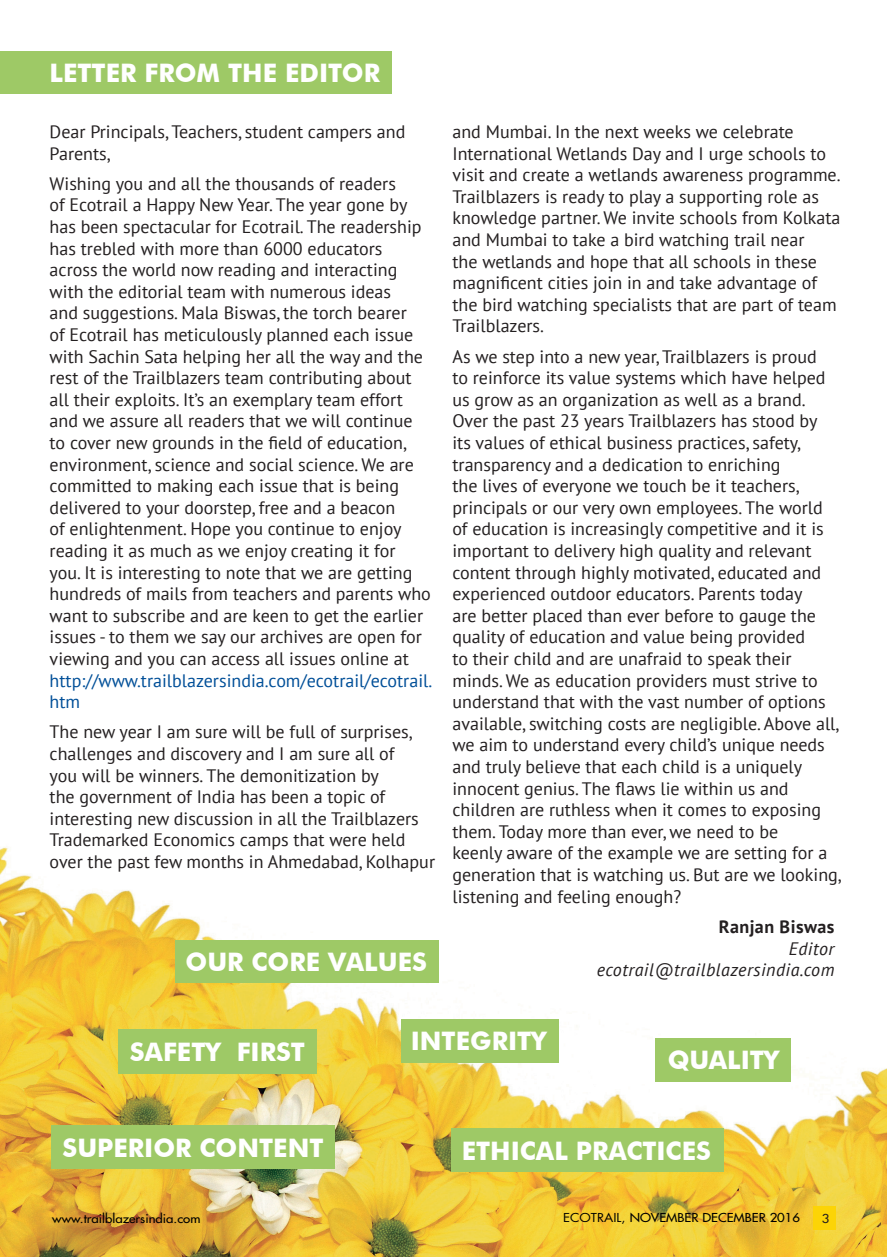
<style>
.page{position:relative;width:887px;height:1257px;background:#fff}
.page>*{position:absolute;margin:0;border:0;box-sizing:border-box;transform-origin:0 0}
.t1{font:700 25.5px "Futura BT";color:#fff}
.t2{font:18px/21.6px "PT Sans";color:#231f20}
.Sidebar_body{font:italic 18px "PT Sans";letter-spacing:.025em;color:#231f20}
.Sidebar_body-2{font:700 18px/21.6px "PT Sans";letter-spacing:.025em;color:#231f20;text-align:right}
.t3{font:500 12px "Futura Std";color:#000;scale:1.1 1}
.t4{font:500 12px "Futura Std";color:#231f20;scale:1.1 1}
.s1{color:#014f98}
.s2{font-weight:400;font-style:italic}
.s3{font-weight:400}
</style>
<div class="page">
<img style="left:0;top:847px;width:887px;height:410px">
<div style="left:814px;top:1206px;width:22px;height:23px;background:#fcd406"></div>
<div style="left:0;top:51px;width:392px;height:42px;background:#9ec966"></div>
<div style="left:451px;top:1129px;width:272px;height:43px;background:#9ec966"></div>
<div style="left:51px;top:1126px;width:284px;height:43px;background:#9ec966"></div>
<div style="left:401px;top:1019px;width:157px;height:43px;background:#9ec966"></div>
<div style="left:119px;top:1030px;width:198px;height:44px;background:#9ec966"></div>
<div style="left:656px;top:1038px;width:135px;height:43px;background:#9ec966"></div>
<div style="left:175px;top:940px;width:263px;height:43px;background:#9ec966"></div>
<p class="t1" style="left:50px;top:57px;width:332px">LETTER FROM THE EDITOR</p>
<p class="t2" style="left:50px;top:120px;width:357px">Dear Principals, Teachers, student campers and<br>Parents,</p>
<p class="t2" style="left:50px;top:172px;width:384px">Wishing you and all the thousands of readers<br>of Ecotrail a Happy New Year. The year gone by has been spectacular for Ecotrail. The readership has trebled with more than 6000 educators across the world now reading and interacting with the editorial team with numerous ideas<br>and suggestions. Mala Biswas, the torch bearer<br>of Ecotrail has meticulously planned each issue with Sachin Sata helping her all the way and the rest of the Trailblazers team contributing about all their exploits. It’s an exemplary team effort and we assure all readers that we will continue to cover new grounds in the field of education, environment, science and social science. We are committed to making each issue that is being delivered to your doorstep, free and a beacon<br>of enlightenment. Hope you continue to enjoy reading it as much as we enjoy creating it for<br>you. It is interesting to note that we are getting hundreds of mails from teachers and parents who want to subscribe and are keen to get the earlier issues - to them we say our archives are open for viewing and you can access all issues online at <span class="s1">http://www.trailblazersindia.com/ecotrail/ecotrail. htm</span></p>
<p class="t2" style="left:50px;top:721px;width:387px">The new year I am sure will be full of surprises, challenges and discovery and I am sure all of<br>you will be winners. The demonitization by<br>the government of India has been a topic of interesting new discussion in all the Trailblazers Trademarked Economics camps that were held over the past few months in Ahmedabad, Kolhapur</p>
<p class="t1" style="left:186px;top:946px;width:243px">OUR CORE VALUES</p>
<p class="t2" style="left:452px;top:120px;width:390px">and Mumbai. In the next weeks we celebrate International Wetlands Day and I urge schools to visit and create a wetlands awareness programme.<br>Trailblazers is ready to play a supporting role as knowledge partner. We invite schools from Kolkata and Mumbai to take a bird watching trail near<br>the wetlands and hope that all schools in these magnificent cities join in and take advantage of the bird watching specialists that are part of team Trailblazers.</p>
<p class="t2" style="left:452px;top:345px;width:390px">As we step into a new year, Trailblazers is proud<br>to reinforce its value systems which have helped us grow as an organization as well as a brand.<br>Over the past 23 years Trailblazers has stood by<br>its values of ethical business practices, safety, transparency and a dedication to enriching<br>the lives of everyone we touch be it teachers, principals or our very own employees. The world of education is increasingly competitive and it is important to delivery high quality and relevant content through highly motivated, educated and experienced outdoor educators. Parents today<br>are better placed than ever before to gauge the quality of education and value being provided<br>to their child and are unafraid to speak their minds. We as education providers must strive to understand that with the vast number of options available, switching costs are negligible. Above all, we aim to understand every child’s unique needs and truly believe that each child is a uniquely innocent genius. The flaws lie within us and children are ruthless when it comes to exposing them. Today more than ever, we need to be<br>keenly aware of the example we are setting for a generation that is watching us. But are we looking, listening and feeling enough?</p>
<p class="Sidebar_body-2" style="left:719px;top:915px;width:117px">Ranjan Biswas<br><span class="s2">Editor</span></p>
<p class="Sidebar_body" style="left:597px;top:958px;width:239px">ecotrail@trailblazersindia.com</p>
<p class="t1" style="left:411px;top:1026px;width:137px">INTEGRITY</p>
<p class="t1" style="left:130px;top:1037px;width:177px">SAFETY FIRST</p>
<p class="t1" style="left:668px;top:1045px;width:113px">QUALITY</p>
<p class="t1" style="left:63px;top:1133px;width:262px">SUPERIOR CONTENT</p>
<p class="t1" style="left:462px;top:1136px;width:251px">ETHICAL PRACTICES</p>
<p class="t3" style="left:52px;top:1211px;width:136px">www.trailblazersindia.com</p>
<p class="t4" style="left:822px;top:1210px;width:8px">3</p>
<p class="t3" style="left:563px;top:1210px;width:217px"><span class="s3">ECOTRAIL,</span> NOVEMBER DECEMBER 2016</p>
</div>
